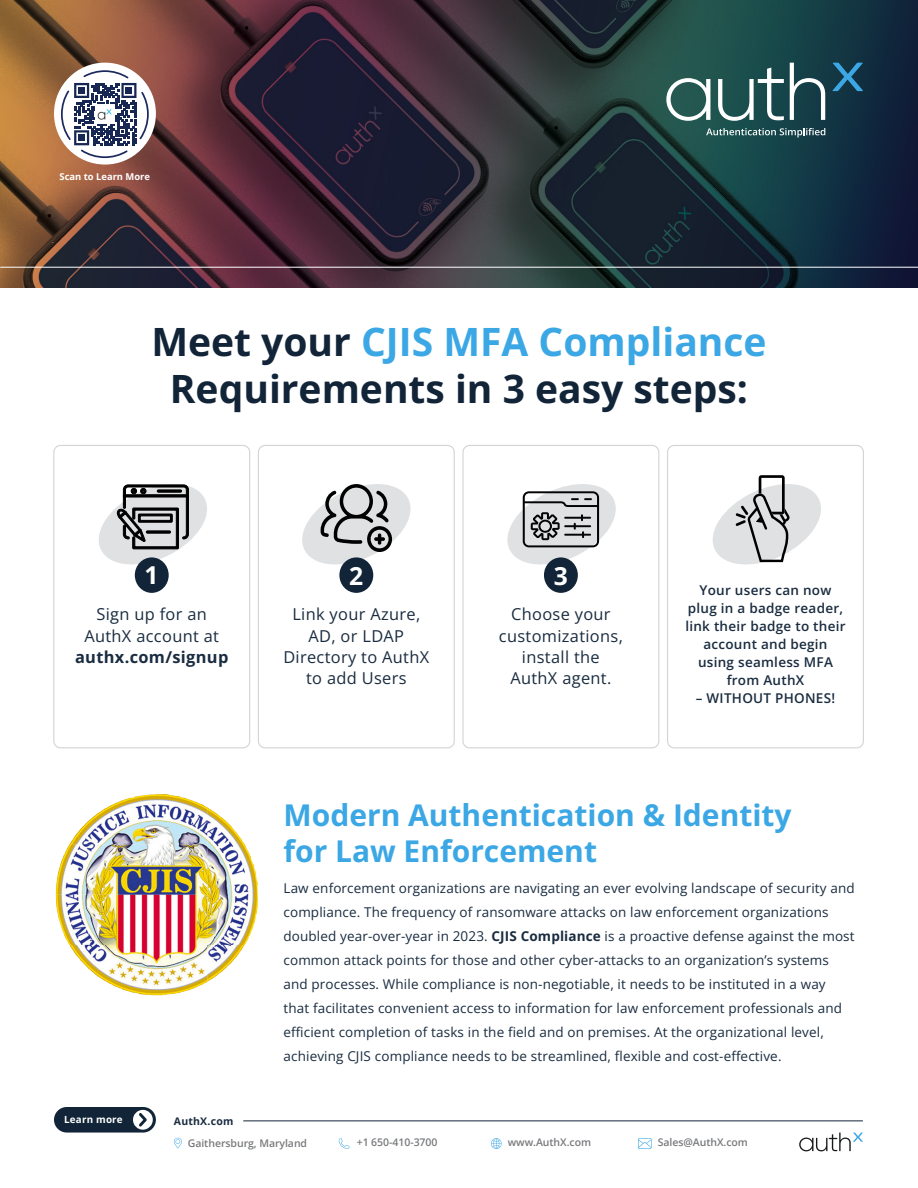
<style>
.page{position:relative;width:918px;height:1188px;background:#fff}
.page>*{position:absolute;margin:0;border:0;box-sizing:border-box;transform-origin:0 0}
.t1{font:700 39px/46.8px "Open Sans";color:#122438;text-align:center}
.t2{font:700 30px/36px "Open Sans";color:#3ba7e4}
.t3{font:700 24.75px "Open Sans";color:#fff}
.t4{font:16.35px/21.1px "Open Sans";letter-spacing:.02em;color:#1a2c40;text-align:center}
.t5{font:700 16.35px "Open Sans";letter-spacing:.02em;color:#1a2c40}
.t6{font:13.5px/24px "Open Sans";letter-spacing:.01em;color:#1a2c40}
.t7{font:600 13.5px/18px "Open Sans";letter-spacing:.02em;color:#1a2c40;text-align:center}
.t8{font:600 10.5px "Open Sans";letter-spacing:-.005em;color:#77797c}
.t9{font:700 10.5px "Open Sans";letter-spacing:.02em;color:#1a2c40}
.t10{font:700 9.9px "Open Sans";letter-spacing:.02em;color:#fff}
.t11{font:700 9.45px "Open Sans";color:#fff}
.s1{color:#3ba7e4}
.s2{font-weight:700}
</style>
<div class="page">
<div style="left:54px;top:1107px;width:102px;height:26px;background:#122438;border-radius:13px"></div>
<div style="left:133px;top:1110px;width:20px;height:20px;background:#fff;border-radius:50%"></div>
<svg style="left:139px;top:1113px;width:8px;height:14px"></svg>
<svg style="left:799px;top:1133px;width:64px;height:19px"></svg>
<svg style="left:491px;top:1138px;width:11px;height:11px"></svg>
<svg style="left:638px;top:1138px;width:14px;height:11px"></svg>
<svg style="left:339px;top:1138px;width:10px;height:11px"></svg>
<svg style="left:174px;top:1138px;width:8px;height:10px"></svg>
<div style="left:53px;top:445px;width:197px;height:303px;border:1px solid #d4d5d6;border-radius:7px"></div>
<div style="left:258px;top:445px;width:197px;height:303px;border:1px solid #d4d5d6;border-radius:7px"></div>
<div style="left:462px;top:445px;width:197px;height:303px;border:1px solid #d4d5d6;border-radius:7px"></div>
<div style="left:667px;top:445px;width:197px;height:303px;border:1px solid #d4d5d6;border-radius:7px"></div>
<img style="left:0;top:0;width:918px;height:287px">
<hr style="left:243px;top:1120px;width:620px;height:1px;background:#122438">
<hr style="left:0;top:267px;width:918px;height:1px;background:#fff">
<svg style="left:666px;top:78px;width:44px;height:43px"></svg>
<svg style="left:718px;top:68px;width:66px;height:54px"></svg>
<svg style="left:790px;top:63px;width:35px;height:57px"></svg>
<svg style="left:832px;top:63px;width:31px;height:28px"></svg>
<svg style="left:706px;top:128px;width:119px;height:10px"></svg>
<img style="left:69px;top:794px;width:138px;height:50px">
<img style="left:207px;top:807px;width:51px;height:138px">
<img style="left:56px;top:844px;width:151px;height:101px">
<img style="left:69px;top:945px;width:138px;height:50px">
<img style="left:207px;top:945px;width:38px;height:37px">
<div style="left:54px;top:63px;width:102px;height:102px;background:#fff;border-radius:50%"></div>
<svg style="left:60px;top:69px;width:90px;height:90px"></svg>
<div style="left:339px;top:557px;width:34px;height:36px;background:#122438;border-radius:50%"></div>
<div style="left:544px;top:557px;width:34px;height:36px;background:#122438;border-radius:50%"></div>
<div style="left:135px;top:557px;width:34px;height:36px;background:#122438;border-radius:50%"></div>
<svg style="left:713px;top:475px;width:108px;height:90px"></svg>
<svg style="left:507px;top:484px;width:109px;height:85px"></svg>
<svg style="left:302px;top:484px;width:109px;height:85px"></svg>
<svg style="left:99px;top:484px;width:108px;height:85px"></svg>
<div style="left:146px;top:531px;width:25px;height:2px;border:1px solid #000"></div>
<p class="t11" style="left:60px;top:170px;width:92px">Scan to Learn More</p>
<h1 class="t1" style="left:151px;top:317px;width:617px">Meet your <span class="s1">CJIS MFA Compliance<br></span>Requirements in 3 easy steps:</h1>
<h3 class="t3" style="left:144px;top:558px;width:16px">1</h3>
<h3 class="t3" style="left:349px;top:559px;width:16px">2</h3>
<h3 class="t3" style="left:554px;top:559px;width:16px">3</h3>
<p class="t4" style="left:84px;top:604px;width:136px">Sign up for an<br>AuthX account at</p>
<p class="t5" style="left:75px;top:645px;width:155px">authx.com/signup</p>
<p class="t4" style="left:283px;top:604px;width:147px">Link your Azure,<br>AD, or LDAP<br>Directory to AuthX to add Users</p>
<p class="t4" style="left:499px;top:604px;width:126px">Choose your customizations, install the<br>AuthX agent.</p>
<p class="t7" style="left:685px;top:581px;width:162px">Your users can now plug in a badge reader, link their badge to their account and begin using seamless MFA from AuthX</p>
<p class="t7" style="left:696px;top:689px;width:141px">– WITHOUT PHONES!</p>
<p class="t10" style="left:64px;top:1112px;width:60px">Learn more</p>
<p class="t9" style="left:174px;top:1114px;width:61px">AuthX.com</p>
<h2 class="t2" style="left:284px;top:797px;width:510px">Modern Authentication &amp; Identity for Law Enforcement</h2>
<p class="t6" style="left:284px;top:876px;width:573px">Law enforcement organizations are navigating an ever evolving landscape of security and compliance. The frequency of ransomware attacks on law enforcement organizations doubled year-over-year in 2023. <span class="s2">CJIS Compliance</span> is a proactive defense against the most common attack points for those and other cyber-attacks to an organization’s systems and processes. While compliance is non-negotiable, it needs to be instituted in a way that facilitates convenient access to information for law enforcement professionals and efficient completion of tasks in the field and on premises. At the organizational level, achieving CJIS compliance needs to be streamlined, flexible and cost-effective.</p>
<p class="t8" style="left:188px;top:1136px;width:121px">Gaithersburg, Maryland</p>
<p class="t8" style="left:357px;top:1135px;width:82px">+1 650-410-3700</p>
<p class="t8" style="left:508px;top:1135px;width:85px">www.AuthX.com</p>
<p class="t8" style="left:658px;top:1135px;width:92px">Sales@AuthX.com</p>
</div>
